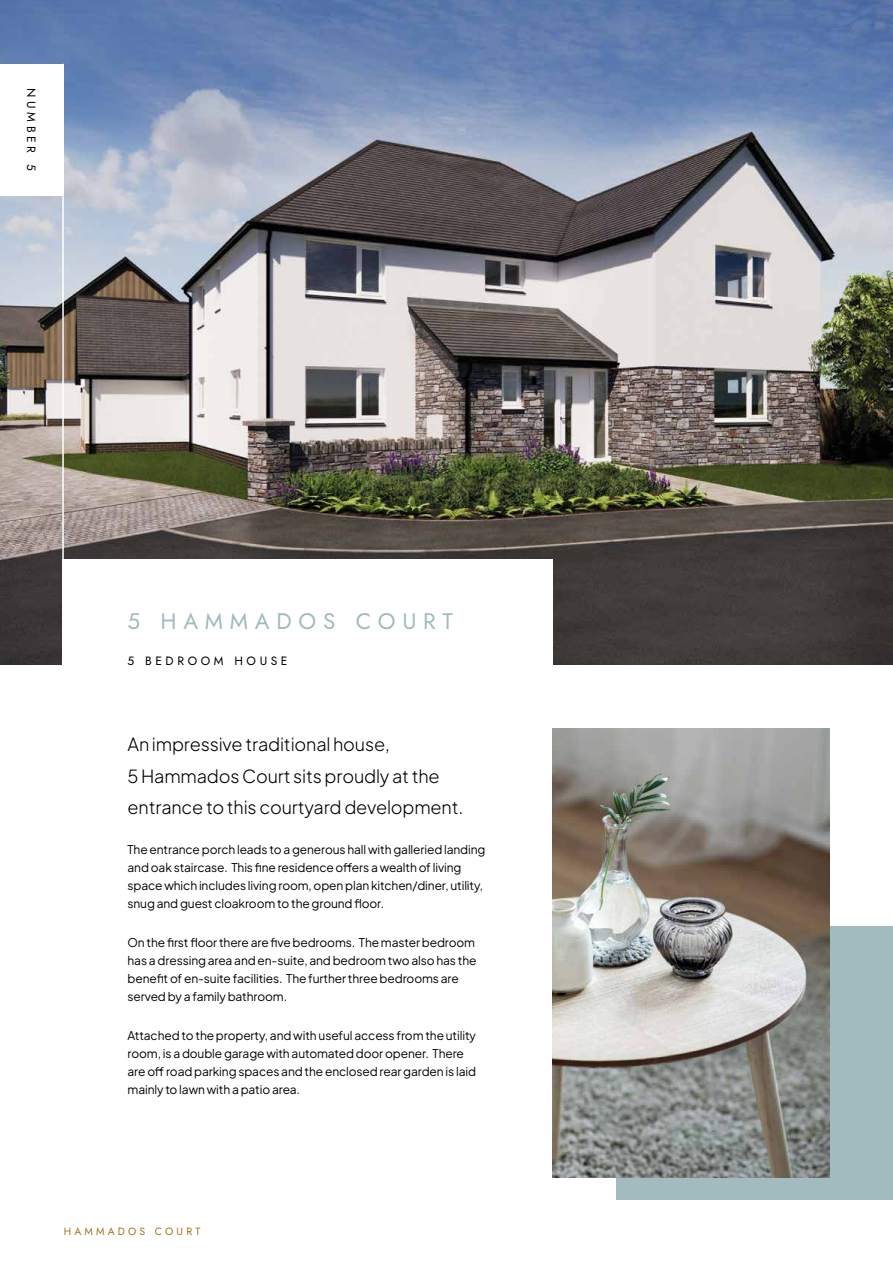
<style>
.page{position:relative;width:893px;height:1263px;background:#fff}
.page>*{position:absolute;margin:0;border:0;box-sizing:border-box;transform-origin:0 0}
.t1{font:22.5px "Jost";letter-spacing:.3em;color:#a1bbbf}
.t2{font:300 18px/31.5px "Plus Jakarta Sans";letter-spacing:-.01em;color:#000}
.t3{font:12px/18px "Plus Jakarta Sans";letter-spacing:-.01em;color:#000}
.t4{font:12px "Jost";letter-spacing:.3em;color:#000}
.t5{font:10.5px "Jost";letter-spacing:.3em;color:#9f741e}
</style>
<div class="page">
<div style="left:617px;top:926px;width:276px;height:273px;background:#a1bbbf"></div>
<img style="left:0;top:0;width:893px;height:664px">
<div style="left:0;top:64px;width:64px;height:131px;background:#fff"></div>
<div style="left:62px;top:559px;width:491px;height:132px;background:#fff"></div>
<hr style="left:62px;top:64px;width:2px;height:600px;background:#fff">
<img style="left:553px;top:729px;width:276px;height:449px">
<p class="t4" style="left:39px;top:88px;width:84px;rotate:90deg">NUMBER 5</p>
<h1 class="t1" style="left:128px;top:606px;width:327px">5 HAMMADOS COURT</h1>
<p class="t4" style="left:128px;top:653px;width:161px">5 BEDROOM HOUSE</p>
<h2 class="t2" style="left:128px;top:727px;width:337px">An impressive traditional house,<br>5 Hammados Court sits proudly at the entrance to this courtyard development.</h2>
<p class="t3" style="left:128px;top:839px;width:359px">The entrance porch leads to a generous hall with galleried landing and oak staircase. This fine residence offers a wealth of living space which includes living room, open plan kitchen/diner, utility, snug and guest cloakroom to the ground floor.</p>
<p class="t3" style="left:128px;top:932px;width:350px">On the first floor there are five bedrooms. The master bedroom has a dressing area and en-suite, and bedroom two also has the benefit of en-suite facilities. The further three bedrooms are served by a family bathroom.</p>
<p class="t3" style="left:128px;top:1025px;width:350px">Attached to the property, and with useful access from the utility room, is a double garage with automated door opener. There are off road parking spaces and the enclosed rear garden is laid mainly to lawn with a patio area.</p>
<p class="t5" style="left:64px;top:1224px;width:138px">HAMMADOS COURT</p>
</div>
